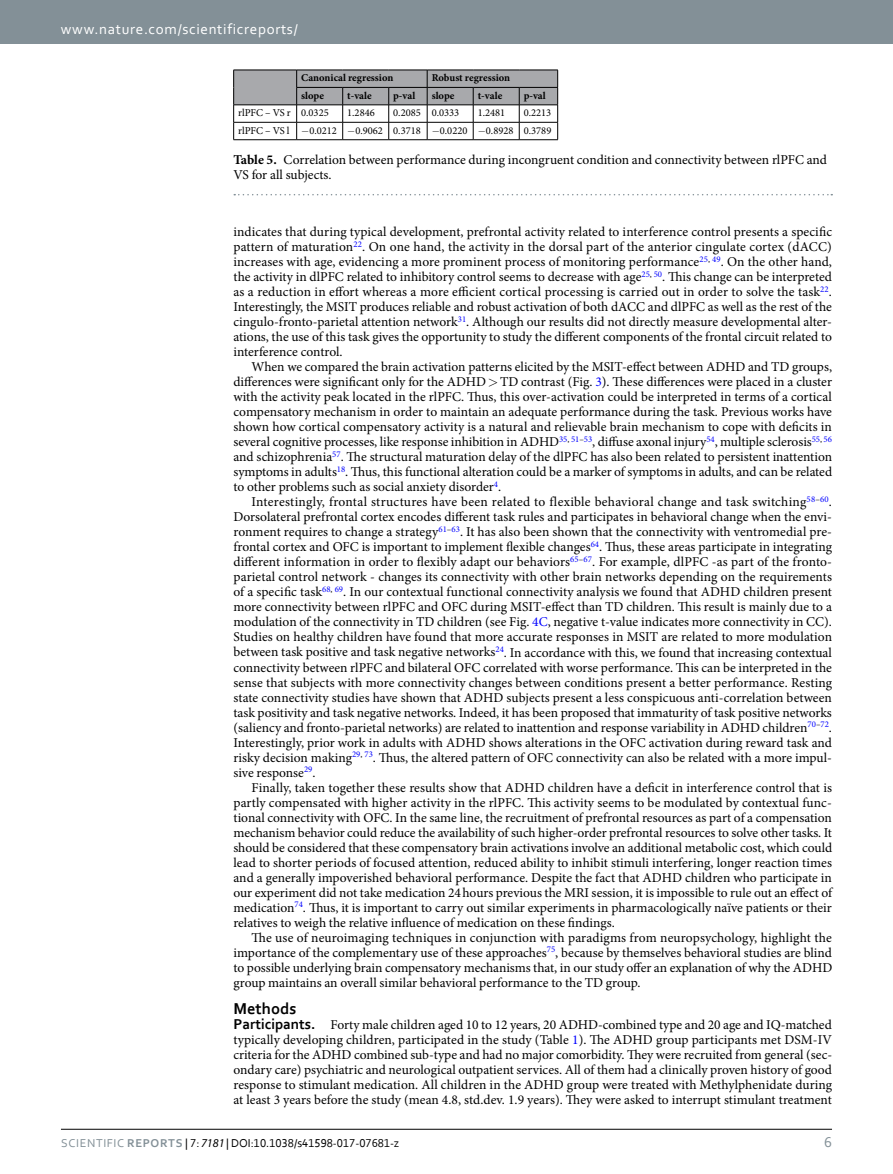
<style>
.page{position:relative;width:893px;height:1174px;background:#fff}
.page>*{position:absolute;margin:0;border:0;box-sizing:border-box;transform-origin:0 0}
.t1{font:700 16.5px "Corbel";color:#000}
.t2{font:15px "Corbel 2";letter-spacing:.045em;color:#fff}
.t3{font:15px "Corbel 2";color:#839097}
.t4{font:13.5px/15px "Minion Pro";color:#000;text-align:justify}
.t5{font:12px "Corbel";color:#000}
.t6{font:10.5px/17.4px "Minion Pro";color:#000;text-align:right}
.t7{font:700 10.5px "Minion Pro";color:#000}
.s1{font-weight:700}
.s2{color:#00f}
.s3{font-family:"Corbel";font-weight:700;font-size:15px}
.s4{font-family:"Corbel 2";color:#839097}
.s5{font-family:"Corbel Bold 2";color:#839097}
.s6{font-family:"Myriad Pro";font-style:italic}
</style>
<div class="page">
<div style="left:0;top:0;width:893px;height:43px;background:#839097"></div>
<hr style="left:61px;top:1129px;width:771px;height:1px;background:#000">
<svg style="left:234px;top:194px;width:598px;height:1px"></svg>
<hr style="left:233px;top:139px;width:64px;height:1px;background:#000">
<hr style="left:297px;top:139px;width:46px;height:1px;background:#000">
<hr style="left:343px;top:139px;width:46px;height:1px;background:#000">
<hr style="left:389px;top:139px;width:38px;height:1px;background:#000">
<hr style="left:427px;top:139px;width:46px;height:1px;background:#000">
<hr style="left:473px;top:139px;width:46px;height:1px;background:#000">
<svg style="left:233px;top:70px;width:325px;height:69px"></svg>
<hr style="left:519px;top:139px;width:39px;height:1px;background:#000">
<p class="t2" style="left:61px;top:19px;width:238px">www.nature.com/scientificreports/</p>
<p class="t7" style="left:301px;top:71px;width:94px">Canonical regression</p>
<p class="t7" style="left:432px;top:71px;width:80px">Robust regression</p>
<p class="t7" style="left:301px;top:88px;width:24px">slope</p>
<p class="t7" style="left:347px;top:88px;width:26px">t-vale</p>
<p class="t7" style="left:393px;top:88px;width:24px">p-val</p>
<p class="t7" style="left:432px;top:88px;width:24px">slope</p>
<p class="t7" style="left:478px;top:88px;width:26px">t-vale</p>
<p class="t7" style="left:524px;top:88px;width:24px">p-val</p>
<p class="t6" style="left:238px;top:104px;width:92px">rlPFC – VS r 0.0325</p>
<p class="t6" style="left:347px;top:104px;width:29px">1.2846</p>
<p class="t6" style="left:393px;top:104px;width:68px">0.2085 0.0333</p>
<p class="t6" style="left:478px;top:104px;width:29px">1.2481</p>
<p class="t6" style="left:238px;top:104px;width:315px">0.2213<br>rlPFC – VS l −0.0212 −0.9062 0.3718 −0.0220 −0.8928 0.3789</p>
<p class="t4" style="left:233px;top:152px;width:595px"><span class="s1">Table 5.</span> Correlation between performance during incongruent condition and connectivity between rlPFC and<br>VS for all subjects.</p>
<p class="t4" style="left:233px;top:225px;width:600px">indicates that during typical development, prefrontal activity related to interference control presents a specific pattern of maturation<sup>22</sup>. On one hand, the activity in the dorsal part of the anterior cingulate cortex (dACC) increases with age, evidencing a more prominent process of monitoring performance<sup>25</sup><sup>,</sup> <sup>49</sup>. On the other hand, the activity in dlPFC related to inhibitory control seems to decrease with age<sup>25</sup><sup>,</sup> <sup>50</sup>. This change can be interpreted as a reduction in effort whereas a more efficient cortical processing is carried out in order to solve the task<sup>22</sup>.<br>Interestingly, the MSIT produces reliable and robust activation of both dACC and dlPFC as well as the rest of the cingulo-fronto-parietal attention network<sup>31</sup>. Although our results did not directly measure developmental alter&shy;ations, the use of this task gives the opportunity to study the different components of the frontal circuit related to interference control.</p>
<p class="t4" style="left:233px;top:359px;width:600px;text-indent:18px">When we compared the brain activation patterns elicited by the MSIT-effect between ADHD and TD groups, differences were significant only for the ADHD TD contrast (Fig. <span class="s2">3</span>). These differences were placed in a cluster with the activity peak located in the rlPFC. Thus, this over-activation could be interpreted in terms of a cortical compensatory mechanism in order to maintain an adequate performance during the task. Previous works have shown how cortical compensatory activity is a natural and relievable brain mechanism to cope with deficits in several cognitive processes, like response inhibition in ADHD<sup>35</sup><sup>,</sup> <sup>51</sup><sup>–</sup><sup>53</sup>, diffuse axonal injury<sup>54</sup>, multiple sclerosis<sup>55</sup><sup>,</sup> <sup>56 </sup>and schizophrenia<sup>57</sup>. The structural maturation delay of the dlPFC has also been related to persistent inattention symptoms in adults<sup>18</sup>. Thus, this functional alteration could be a marker of symptoms in adults, and can be related to other problems such as social anxiety disorder<sup>4</sup>.</p>
<p class="t4" style="left:233px;top:495px;width:600px;text-indent:18px">Interestingly, frontal structures have been related to flexible behavioral change and task switching<sup>58</sup><sup>–</sup><sup>60</sup>.<br>Dorsolateral prefrontal cortex encodes different task rules and participates in behavioral change when the envi&shy;ronment requires to change a strategy<sup>61</sup><sup>–</sup><sup>63</sup>. It has also been shown that the connectivity with ventromedial pre&shy;frontal cortex and OFC is important to implement flexible changes<sup>64</sup>. Thus, these areas participate in integrating different information in order to flexibly adapt our behaviors<sup>65</sup><sup>–</sup><sup>67</sup>. For example, dlPFC -as part of the fronto&shy;parietal control network - changes its connectivity with other brain networks depending on the requirements of a specific task<sup>68</sup><sup>,</sup> <sup>69</sup>. In our contextual functional connectivity analysis we found that ADHD children present more connectivity between rlPFC and OFC during MSIT-effect than TD children. This result is mainly due to a modulation of the connectivity in TD children (see Fig. <span class="s2">4C</span>, negative t-value indicates more connectivity in CC).<br>Studies on healthy children have found that more accurate responses in MSIT are related to more modulation between task positive and task negative networks<sup>24</sup>. In accordance with this, we found that increasing contextual connectivity between rlPFC and bilateral OFC correlated with worse performance. This can be interpreted in the sense that subjects with more connectivity changes between conditions present a better performance. Resting state connectivity studies have shown that ADHD subjects present a less conspicuous anti-correlation between task positivity and task negative networks. Indeed, it has been proposed that immaturity of task positive networks (saliency and fronto-parietal networks) are related to inattention and response variability in ADHD children<sup>70</sup><sup>–</sup><sup>72</sup>.<br>Interestingly, prior work in adults with ADHD shows alterations in the OFC activation during reward task and risky decision making<sup>29</sup><sup>,</sup> <sup>73</sup>. Thus, the altered pattern of OFC connectivity can also be related with a more impul&shy;sive response<sup>29</sup>.</p>
<p class="t4" style="left:233px;top:780px;width:600px;text-indent:18px">Finally, taken together these results show that ADHD children have a deficit in interference control that is partly compensated with higher activity in the rlPFC. This activity seems to be modulated by contextual func&shy;tional connectivity with OFC. In the same line, the recruitment of prefrontal resources as part of a compensation mechanism behavior could reduce the availability of such higher-order prefrontal resources to solve other tasks. It should be considered that these compensatory brain activations involve an additional metabolic cost, which could lead to shorter periods of focused attention, reduced ability to inhibit stimuli interfering, longer reaction times and a generally impoverished behavioral performance. Despite the fact that ADHD children who participate in our experiment did not take medication 24hours previous the MRI session, it is impossible to rule out an effect of medication<sup>74</sup>. Thus, it is important to carry out similar experiments in pharmacologically naïve patients or their relatives to weigh the relative influence of medication on these findings.</p>
<p class="t4" style="left:233px;top:930px;width:600px;text-indent:18px">The use of neuroimaging techniques in conjunction with paradigms from neuropsychology, highlight the importance of the complementary use of these approaches<sup>75</sup>, because by themselves behavioral studies are blind to possible underlying brain compensatory mechanisms that, in our study offer an explanation of why the ADHD group maintains an overall similar behavioral performance to the TD group.</p>
<p class="t1" style="left:233px;top:998px;width:64px">Methods</p>
<p class="t4" style="left:233px;top:1017px;width:600px"><span class="s3">Participants.</span> Forty male children aged 10 to 12 years, 20 ADHD-combined type and 20 age and IQ-matched typically developing children, participated in the study (Table <span class="s2">1</span>). The ADHD group participants met DSM-IV criteria for the ADHD combined sub-type and had no major comorbidity. They were recruited from general (sec&shy;ondary care) psychiatric and neurological outpatient services. All of them had a clinically proven history of good response to stimulant medication. All children in the ADHD group were treated with Methylphenidate during at least 3 years before the study (mean 4.8, std.dev. 1.9 years). They were asked to interrupt stimulant treatment</p>
<p class="t5" style="left:61px;top:1135px;width:339px"><span class="s4">SCIENtIFIC</span> <span class="s5">REPORTS</span> | 7: <span class="s6">7181</span> | DOI:10.1038/s41598-017-07681-z</p>
<p class="t3" style="left:824px;top:1132px;width:9px">6</p>
</div>
